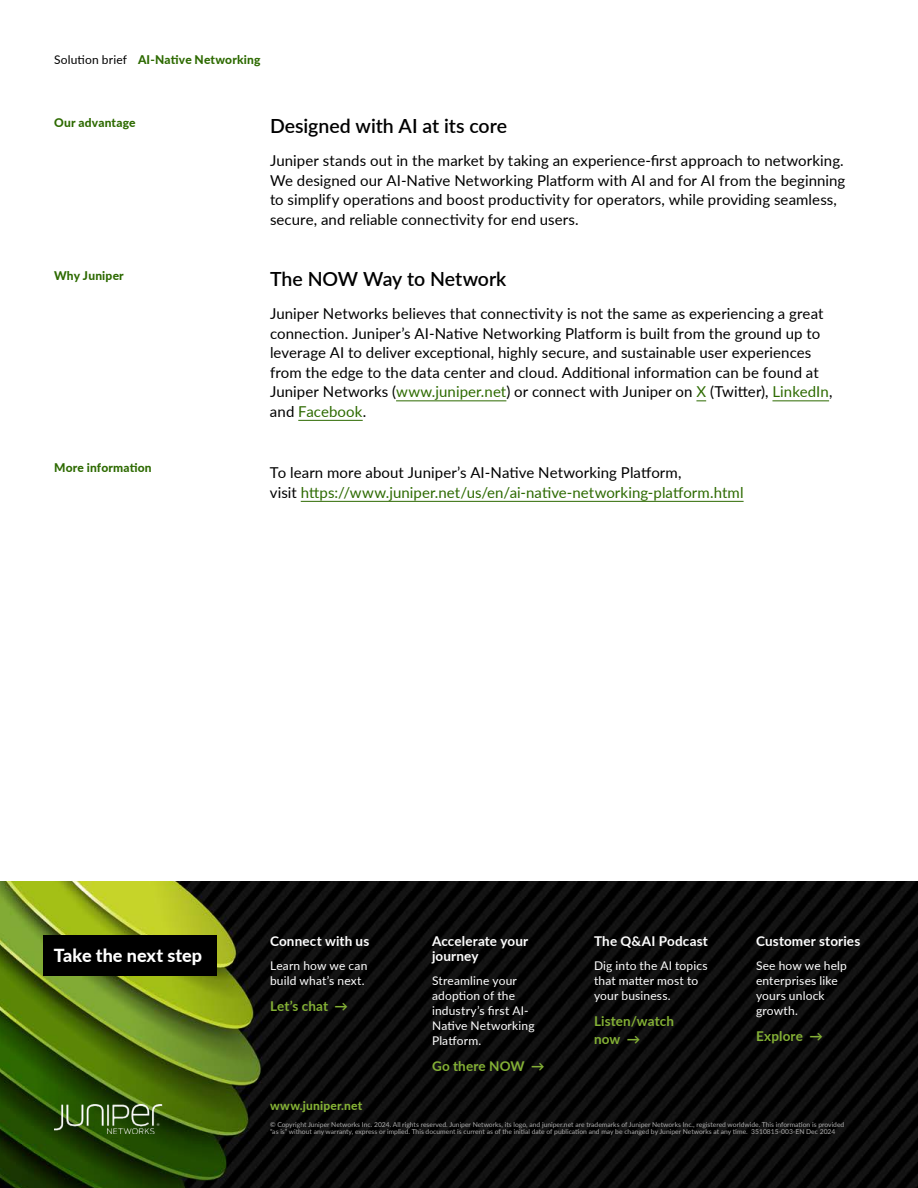
<style>
.page{position:relative;width:918px;height:1188px;background:#fff}
.page>*{position:absolute;margin:0;border:0;box-sizing:border-box;transform-origin:0 0}
.t1{font:600 19.5px "Lato";letter-spacing:-.005em;color:#000}
.t2{font:800 18px "Lato";color:#fff}
.t3{font:15px/19.5px "Lato";letter-spacing:.005em;color:#000}
.t4{font:15px/19.5px "Lato";letter-spacing:.005em;color:#2d6a00}
.t5{font:700 13.5px/15px "Lato";letter-spacing:.01em;color:#fff}
.t6{font:700 13.5px/18px "Lato";letter-spacing:.01em;color:#84b135}
.t7{font:12px/15px "Lato";letter-spacing:.015em;color:#fff}
.t8{font:800 12px "Lato";letter-spacing:.015em;color:#2d6a00}
.t9{font:800 12px "Lato";letter-spacing:.015em;color:#84b135}
.t10{font:6.75px/7.5px "Lato";color:#aeaeae}
.s1{font-weight:400;color:#000}
.s2{color:#2d6a00}
.s3{color:#000}
</style>
<div class="page">
<img style="left:0;top:881px;width:918px;height:307px">
<div style="left:43px;top:935px;width:173px;height:41px;background:#000"></div>
<img style="left:54px;top:1105px;width:131px;height:29px">
<hr style="left:396px;top:401px;width:110px;height:1px;background:#2d6a00">
<hr style="left:772px;top:401px;width:57px;height:1px;background:#2d6a00">
<hr style="left:298px;top:420px;width:65px;height:1px;background:#2d6a00">
<hr style="left:301px;top:501px;width:443px;height:1px;background:#2d6a00">
<p class="t8" style="left:54px;top:50px;width:208px"><span class="s1">Solution brief</span> AI-Native Networking</p>
<p class="t8" style="left:54px;top:114px;width:83px">Our advantage</p>
<h1 class="t1" style="left:270px;top:112px;width:239px">Designed with AI at its core</h1>
<p class="t3" style="left:270px;top:151px;width:577px">Juniper stands out in the market by taking an experience-first approach to networking.<br>We designed our AI-Native Networking Platform with AI and for AI from the beginning to simplify operations and boost productivity for operators, while providing seamless, secure, and reliable connectivity for end users.</p>
<p class="t8" style="left:54px;top:267px;width:71px">Why Juniper</p>
<h1 class="t1" style="left:270px;top:265px;width:238px">The NOW Way to Network</h1>
<p class="t3" style="left:270px;top:304px;width:564px">Juniper Networks believes that connectivity is not the same as experiencing a great connection. Juniper’s AI-Native Networking Platform is built from the ground up to leverage AI to deliver exceptional, highly secure, and sustainable user experiences from the edge to the data center and cloud. Additional information can be found at Juniper Networks (<span class="s2">www.juniper.net</span>) or connect with Juniper on <span class="s2">X</span> (Twitter), <span class="s2">LinkedIn</span>, and <span class="s2">Facebook</span>.</p>
<p class="t8" style="left:54px;top:459px;width:99px">More information</p>
<p class="t4" style="left:270px;top:463px;width:475px"><span class="s3">To learn more about Juniper’s AI-Native Networking Platform,<br>visit</span> https://www.juniper.net/us/en/ai-native-networking-platform.html</p>
<p class="t2" style="left:54px;top:942px;width:150px">Take the next step</p>
<p class="t5" style="left:270px;top:933px;width:101px">Connect with us</p>
<p class="t7" style="left:270px;top:957px;width:99px">Learn how we can build what’s next.</p>
<p class="t6" style="left:270px;top:997px;width:80px">Let’s chat →</p>
<p class="t5" style="left:432px;top:933px;width:98px">Accelerate your journey</p>
<p class="t7" style="left:432px;top:972px;width:104px">Streamline your adoption of the industry’s first AI-<br>Native Networking<br>Platform.</p>
<p class="t6" style="left:432px;top:1057px;width:114px">Go there NOW →</p>
<p class="t5" style="left:594px;top:933px;width:115px">The Q&amp;AI Podcast</p>
<p class="t7" style="left:594px;top:957px;width:115px">Dig into the AI topics that matter most to your business.</p>
<p class="t6" style="left:594px;top:1012px;width:82px">Listen/watch now →</p>
<p class="t5" style="left:756px;top:933px;width:106px">Customer stories</p>
<p class="t7" style="left:756px;top:957px;width:92px">See how we help enterprises like yours unlock growth.</p>
<p class="t6" style="left:756px;top:1027px;width:69px">Explore →</p>
<p class="t9" style="left:270px;top:1097px;width:94px">www.juniper.net</p>
<p class="t10" style="left:270px;top:1120px;width:576px">© Copyright Juniper Networks Inc. 2024. All rights reserved. Juniper Networks, its logo, and juniper.net are trademarks of Juniper Networks Inc., registered worldwide. This information is provided “as is” without any warranty, express or implied. This document is current as of the initial date of publication and may be changed by Juniper Networks at any time. 3510815-003-EN Dec 2024</p>
</div>
